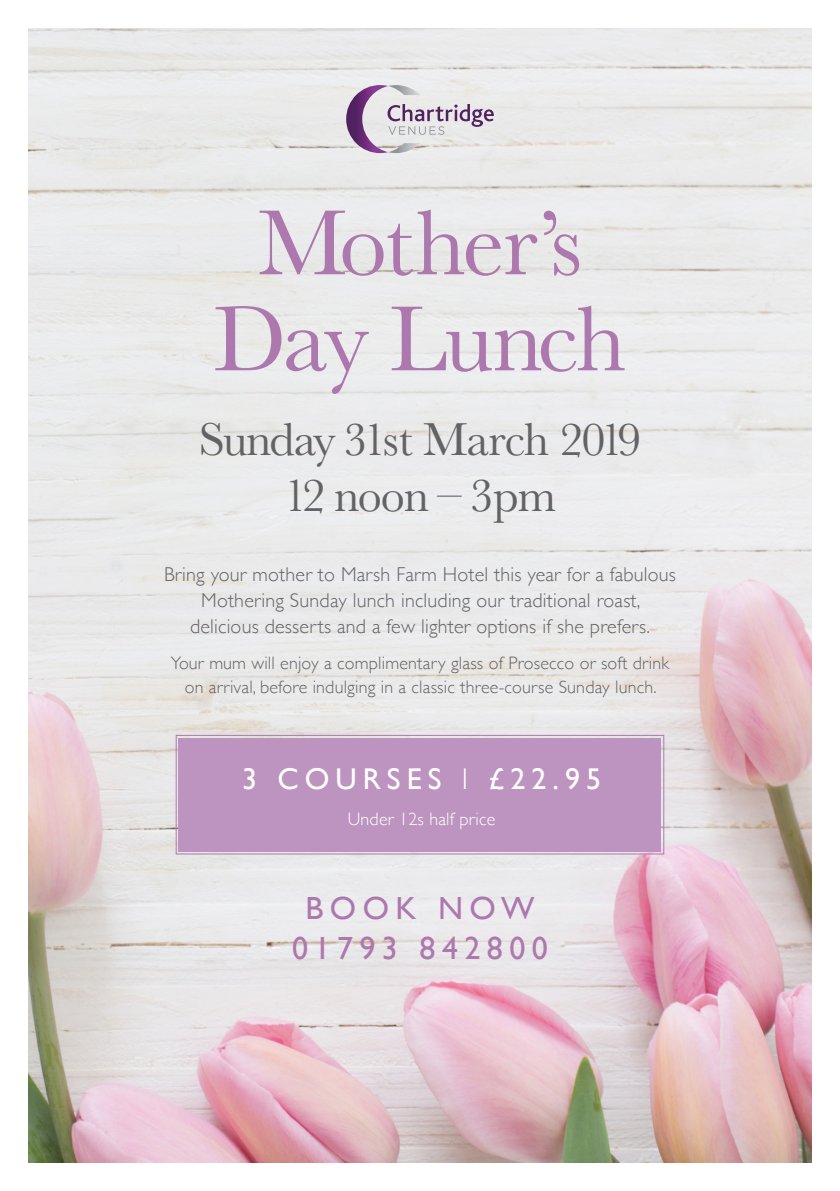
<style>
.page{position:relative;width:840px;height:1191px;background:#fff}
.page>*{position:absolute;margin:0;border:0;box-sizing:border-box;transform-origin:0 0}
.t1{font:96px/96px "Baskerville";letter-spacing:-.03em;color:#ad78ae;text-align:center}
.t2{font:48px "Baskerville";letter-spacing:-.04em;color:#636366}
.t3{font:48px "Baskerville";letter-spacing:-.02em;color:#636366}
.t4{font:32px/40px "Gill Sans";letter-spacing:.2em;color:#ad78ae;text-align:center}
.t5{font:30px "Gill Sans";letter-spacing:.2em;color:#fff}
.t6{font:300 20px/26px "Gill Sans";letter-spacing:.01em;color:#636366;text-align:center}
.t7{font:300 18px/24px "Gill Sans";letter-spacing:.01em;color:#636366;text-align:center}
.t8{font:300 18px "Gill Sans";letter-spacing:.01em;color:#fff}
.s1{font-weight:300}
</style>
<div class="page">
<img style="left:28px;top:28px;width:783px;height:1134px">
<div style="left:179px;top:738px;width:481px;height:113px;background:#bd94bf"></div>
<div style="left:176px;top:735px;width:487px;height:119px;border:1px solid #ad78ae"></div>
<svg style="left:346px;top:85px;width:147px;height:68px;background:#cdc4cf"></svg>
<p class="t1" style="left:213px;top:197px;width:414px">Mother’s<br>Day Lunch</p>
<p class="t2" style="left:199px;top:408px;width:443px">Sunday 31st March 2019</p>
<p class="t3" style="left:283px;top:464px;width:274px">12 noon – 3pm</p>
<p class="t6" style="left:164px;top:561px;width:513px">Bring your mother to Marsh Farm Hotel this year for a fabulous<br>Mothering Sunday lunch including our traditional roast, delicious desserts and a few lighter options if she prefers.</p>
<p class="t7" style="left:171px;top:650px;width:499px">Your mum will enjoy a complimentary glass of Prosecco or soft drink on arrival, before indulging in a classic three-course Sunday lunch.</p>
<p class="t5" style="left:242px;top:761px;width:360px">3 COURSES <span class="s1">I</span> £22.95</p>
<p class="t8" style="left:347px;top:804px;width:149px">Under 12s half price</p>
<p class="t4" style="left:292px;top:887px;width:257px">BOOK NOW<br>01793 842800</p>
</div>
